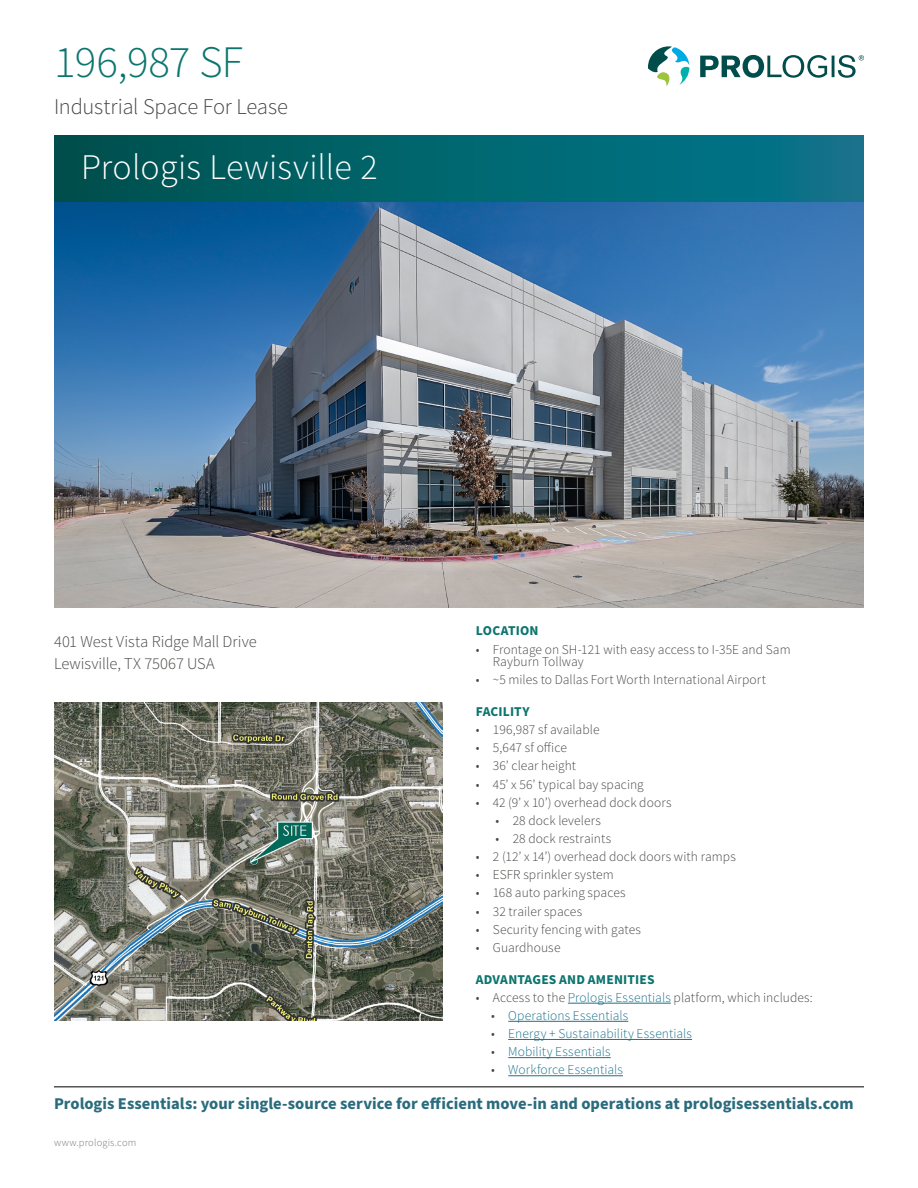
<style>
.page{position:relative;width:918px;height:1188px;background:#fff}
.page>*{position:absolute;margin:0;border:0;box-sizing:border-box;transform-origin:0 0}
.t1{font:300 45px "Source Sans Pro";letter-spacing:-.015em;color:#0d756f}
.t2{font:300 36px "Source Sans Pro";letter-spacing:.005em;color:#fff}
.t3{font:300 22.5px "Source Sans Pro";letter-spacing:-.01em;color:#494644}
.t4{font:700 16.5px "Source Sans Pro";color:#2a6c7d}
.t5{font:300 16.5px/22.5px "Source Sans Pro";letter-spacing:-.005em;color:#494644}
.t6{font:300 13.5px/12.8px "Source Sans Pro";letter-spacing:.005em;color:#494644}
.t7{font:300 13.5px "Source Sans Pro";letter-spacing:.01em;color:#1d728c}
.t8{font:700 13.5px "Source Sans Pro";letter-spacing:.015em;color:#0d756f}
.t9{font:300 10.5px "Source Sans Pro";letter-spacing:.015em;color:#7b7879}
.s1{color:#1d728c}
.s2{color:#494644}
</style>
<div class="page">
<svg style="left:54px;top:135px;width:810px;height:67px;background:#01646e"></svg>
<svg style="left:648px;top:46px;width:41px;height:40px"></svg>
<svg style="left:700px;top:55px;width:164px;height:23px"></svg>
<hr style="left:568px;top:1003px;width:103px;height:1px;background:#1d728c">
<hr style="left:508px;top:1021px;width:120px;height:1px;background:#1d728c">
<hr style="left:508px;top:1039px;width:184px;height:1px;background:#1d728c">
<hr style="left:508px;top:1057px;width:103px;height:1px;background:#1d728c">
<hr style="left:508px;top:1075px;width:115px;height:1px;background:#1d728c">
<img style="left:54px;top:702px;width:388px;height:319px">
<hr style="left:54px;top:1086px;width:810px;height:1px;background:#000">
<img style="left:54px;top:202px;width:810px;height:406px">
<h1 class="t1" style="left:54px;top:35px;width:190px">196,987 SF</h1>
<h3 class="t3" style="left:54px;top:93px;width:236px">Industrial Space For Lease</h3>
<h2 class="t2" style="left:81px;top:145px;width:298px">Prologis Lewisville 2</h2>
<p class="t8" style="left:476px;top:622px;width:64px">LOCATION</p>
<p class="t6" style="left:493px;top:643px;width:299px;text-indent:-17px">• Frontage on SH-121 with easy access to I-35E and Sam<br>Rayburn Tollway</p>
<p class="t6" style="left:476px;top:674px;width:292px">• ~5 miles to Dallas Fort Worth International Airport</p>
<p class="t8" style="left:476px;top:702px;width:55px">FACILITY</p>
<p class="t6" style="left:476px;top:723px;width:125px">• 196,987 sf available</p>
<p class="t6" style="left:476px;top:742px;width:93px">• 5,647 sf office</p>
<p class="t6" style="left:476px;top:760px;width:102px">• 36’ clear height</p>
<p class="t6" style="left:476px;top:778px;width:169px">• 45’ x 56’ typical bay spacing</p>
<p class="t6" style="left:476px;top:796px;width:197px">• 42 (9’ x 10’) overhead dock doors</p>
<p class="t6" style="left:496px;top:814px;width:107px">• 28 dock levelers</p>
<p class="t6" style="left:496px;top:832px;width:117px">• 28 dock restraints</p>
<p class="t6" style="left:476px;top:850px;width:262px">• 2 (12’ x 14’) overhead dock doors with ramps</p>
<p class="t6" style="left:476px;top:869px;width:140px">• ESFR sprinkler system</p>
<p class="t6" style="left:476px;top:887px;width:151px">• 168 auto parking spaces</p>
<p class="t6" style="left:476px;top:905px;width:108px">• 32 trailer spaces</p>
<p class="t6" style="left:476px;top:923px;width:167px">• Security fencing with gates</p>
<p class="t6" style="left:476px;top:941px;width:86px">• Guardhouse</p>
<p class="t8" style="left:476px;top:970px;width:180px">ADVANTAGES AND AMENITIES</p>
<p class="t6" style="left:476px;top:991px;width:338px">• Access to the <span class="s1">Prologis Essentials</span> platform, which includes:</p>
<p class="t7" style="left:491px;top:1007px;width:139px"><span class="s2">•</span> Operations Essentials</p>
<p class="t7" style="left:491px;top:1025px;width:202px"><span class="s2">•</span> Energy + Sustainability Essentials</p>
<p class="t7" style="left:491px;top:1043px;width:121px"><span class="s2">•</span> Mobility Essentials</p>
<p class="t7" style="left:491px;top:1062px;width:133px"><span class="s2">•</span> Workforce Essentials</p>
<p class="t4" style="left:54px;top:1093px;width:801px">Prologis Essentials: your single-source service for efficient move-in and operations at prologisessentials.com</p>
<p class="t5" style="left:54px;top:630px;width:204px">401 West Vista Ridge Mall Drive<br>Lewisville, TX 75067 USA</p>
<p class="t9" style="left:54px;top:1136px;width:84px">www.prologis.com</p>
</div>
